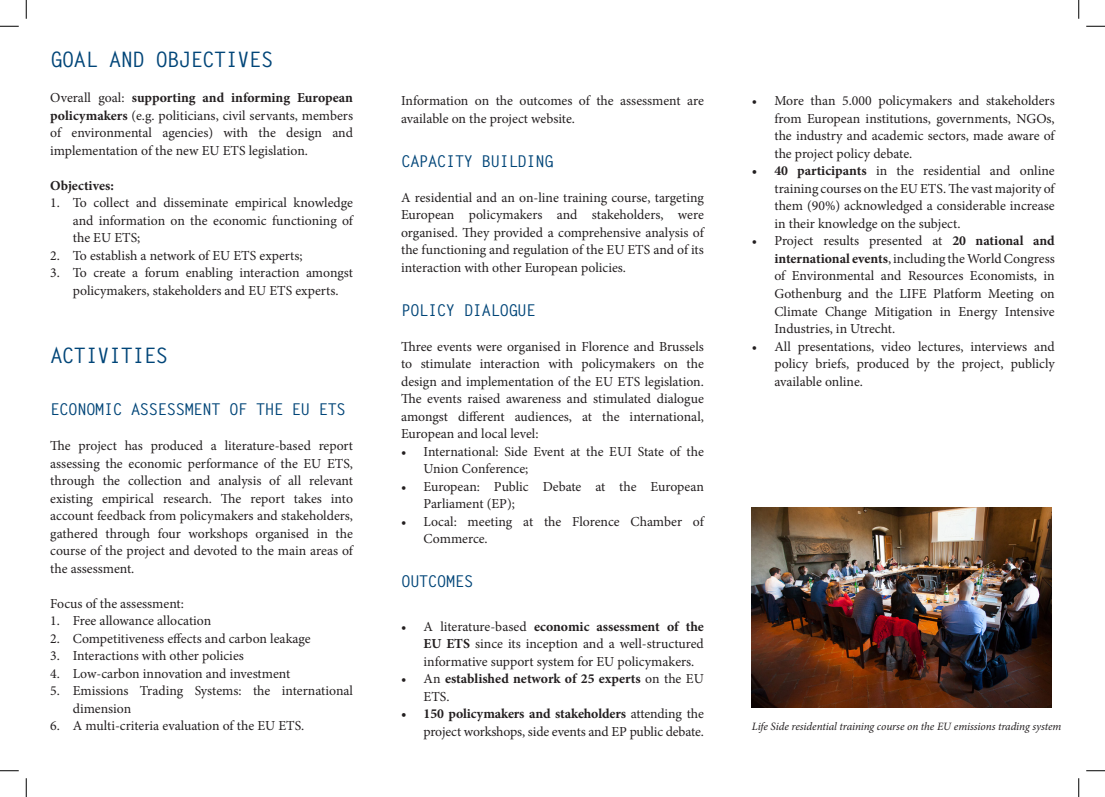
<style>
.page{position:relative;width:1105px;height:797px;background:#fff}
.page>*{position:absolute;margin:0;border:0;box-sizing:border-box;transform-origin:0 0}
.Title_1{font:700 21.25px "Letter Gothic Std";letter-spacing:-.05em;color:#004578}
.Sub-title{font:700 16.25px "Letter Gothic Std";letter-spacing:-.05em;color:#004578}
.Body_text{font:13.75px/17.5px "Minion Pro";color:#231f20;text-align:justify}
.Body_text-2{font:700 13.75px/17.5px "Minion Pro";color:#231f20}
.Body_text-3{font:italic 11.25px "Minion Pro";letter-spacing:-.01em;color:#231f20}
.s1{font-weight:700}
.s2{font-weight:400}
</style>
<div class="page">
<img style="left:752px;top:507px;width:300px;height:200px">
<svg style="left:0;top:25px;width:19px;height:2px"></svg>
<svg style="left:1086px;top:25px;width:19px;height:2px"></svg>
<svg style="left:0;top:770px;width:19px;height:1px"></svg>
<svg style="left:1086px;top:770px;width:19px;height:1px"></svg>
<svg style="left:25px;top:0;width:2px;height:19px"></svg>
<svg style="left:25px;top:778px;width:2px;height:19px"></svg>
<svg style="left:1078px;top:0;width:1px;height:19px"></svg>
<svg style="left:1078px;top:778px;width:1px;height:19px"></svg>
<p class="Title_1" style="left:50px;top:46px;width:225px">GOAL AND OBJECTIVES</p>
<p class="Body_text" style="left:50px;top:89px;width:304px">Overall goal: <span class="s1">supporting and informing European policymakers</span> (e.g. politicians, civil servants, members of environmental agencies) with the design and implementation of the new EU ETS legislation.</p>
<p class="Body_text-2" style="left:50px;top:176px;width:65px">Objectives:</p>
<p class="Body_text" style="left:73px;top:194px;width:282px;text-indent:-22px">1. To collect and disseminate empirical knowledge and information on the economic functioning of the EU ETS;</p>
<p class="Body_text" style="left:50px;top:246px;width:254px">2. To establish a network of EU ETS experts;</p>
<p class="Body_text" style="left:50px;top:264px;width:304px;text-align:center">3. To create a forum enabling interaction amongst policymakers, stakeholders and EU ETS experts.</p>
<p class="Title_1" style="left:50px;top:342px;width:119px">ACTIVITIES</p>
<p class="Sub-title" style="left:50px;top:399px;width:297px">ECONOMIC ASSESSMENT OF THE EU ETS</p>
<p class="Body_text" style="left:50px;top:437px;width:304px">The project has produced a literature-based report assessing the economic performance of the EU ETS, through the collection and analysis of all relevant existing empirical research. The report takes into account feedback from policymakers and stakeholders, gathered through four workshops organised in the course of the project and devoted to the main areas of the assessment.</p>
<p class="Body_text" style="left:50px;top:594px;width:135px">Focus of the assessment:</p>
<p class="Body_text" style="left:50px;top:612px;width:163px">1. Free allowance allocation</p>
<p class="Body_text" style="left:50px;top:629px;width:262px">2. Competitiveness effects and carbon leakage</p>
<p class="Body_text" style="left:50px;top:647px;width:195px">3. Interactions with other policies</p>
<p class="Body_text" style="left:50px;top:664px;width:242px">4. Low-carbon innovation and investment</p>
<p class="Body_text" style="left:73px;top:682px;width:282px;text-indent:-22px">5. Emissions Trading Systems: the international dimension</p>
<p class="Body_text" style="left:50px;top:717px;width:256px">6. A multi-criteria evaluation of the EU ETS.</p>
<p class="Body_text" style="left:401px;top:92px;width:304px">Information on the outcomes of the assessment are available on the project website.</p>
<p class="Sub-title" style="left:401px;top:151px;width:154px">CAPACITY BUILDING</p>
<p class="Body_text" style="left:401px;top:189px;width:304px">A residential and an on-line training course, targeting European policymakers and stakeholders, were organised. They provided a comprehensive analysis of the functioning and regulation of the EU ETS and of its interaction with other European policies.</p>
<p class="Sub-title" style="left:401px;top:300px;width:136px">POLICY DIALOGUE</p>
<p class="Body_text" style="left:401px;top:337px;width:304px">Three events were organised in Florence and Brussels to stimulate interaction with policymakers on the design and implementation of the EU ETS legislation.<br>The events raised awareness and stimulated dialogue amongst different audiences, at the international, European and local level:</p>
<p class="Body_text" style="left:424px;top:442px;width:282px;text-indent:-22px">• International: Side Event at the EUI State of the<br>Union Conference;</p>
<p class="Body_text" style="left:424px;top:477px;width:282px;text-indent:-22px">• European: Public Debate at the European<br>Parliament (EP);</p>
<p class="Body_text" style="left:424px;top:512px;width:282px;text-indent:-22px">• Local: meeting at the Florence Chamber of<br>Commerce.</p>
<p class="Sub-title" style="left:401px;top:571px;width:74px">OUTCOMES</p>
<p class="Body_text" style="left:424px;top:617px;width:282px;text-indent:-22px">• A literature-based <span class="s1">economic assessment of the EU ETS</span> since its inception and a well-structured informative support system for EU policymakers.</p>
<p class="Body_text-2" style="left:424px;top:670px;width:282px;text-indent:-22px"><span class="s2">• An</span> established network of 25 experts <span class="s2">on the EU<br>ETS.</span></p>
<p class="Body_text" style="left:401px;top:705px;width:304px;text-align:right"><span class="s1">• 150 policymakers and stakeholders</span> attending the project workshops, side events and EP public debate.</p>
<p class="Body_text" style="left:774px;top:92px;width:282px;text-indent:-22px">• More than 5.000 policymakers and stakeholders from European institutions, governments, NGOs, the industry and academic sectors, made aware of the project policy debate.</p>
<p class="Body_text" style="left:774px;top:162px;width:282px;text-indent:-22px"><span class="s1">• 40 participants</span> in the residential and online training courses on the EU ETS. The vast majority of them (90%) acknowledged a considerable increase in their knowledge on the subject.</p>
<p class="Body_text" style="left:774px;top:232px;width:282px;text-indent:-22px">• Project results presented at <span class="s1">20 national and international events</span>, including the World Congress of Environmental and Resources Economists, in Gothenburg and the LIFE Platform Meeting on Climate Change Mitigation in Energy Intensive Industries, in Utrecht.</p>
<p class="Body_text" style="left:774px;top:337px;width:282px;text-indent:-22px">• All presentations, video lectures, interviews and policy briefs, produced by the project, publicly available online.</p>
<p class="Body_text-3" style="left:752px;top:718px;width:311px">Life Side residential training course on the EU emissions trading system</p>
</div>
